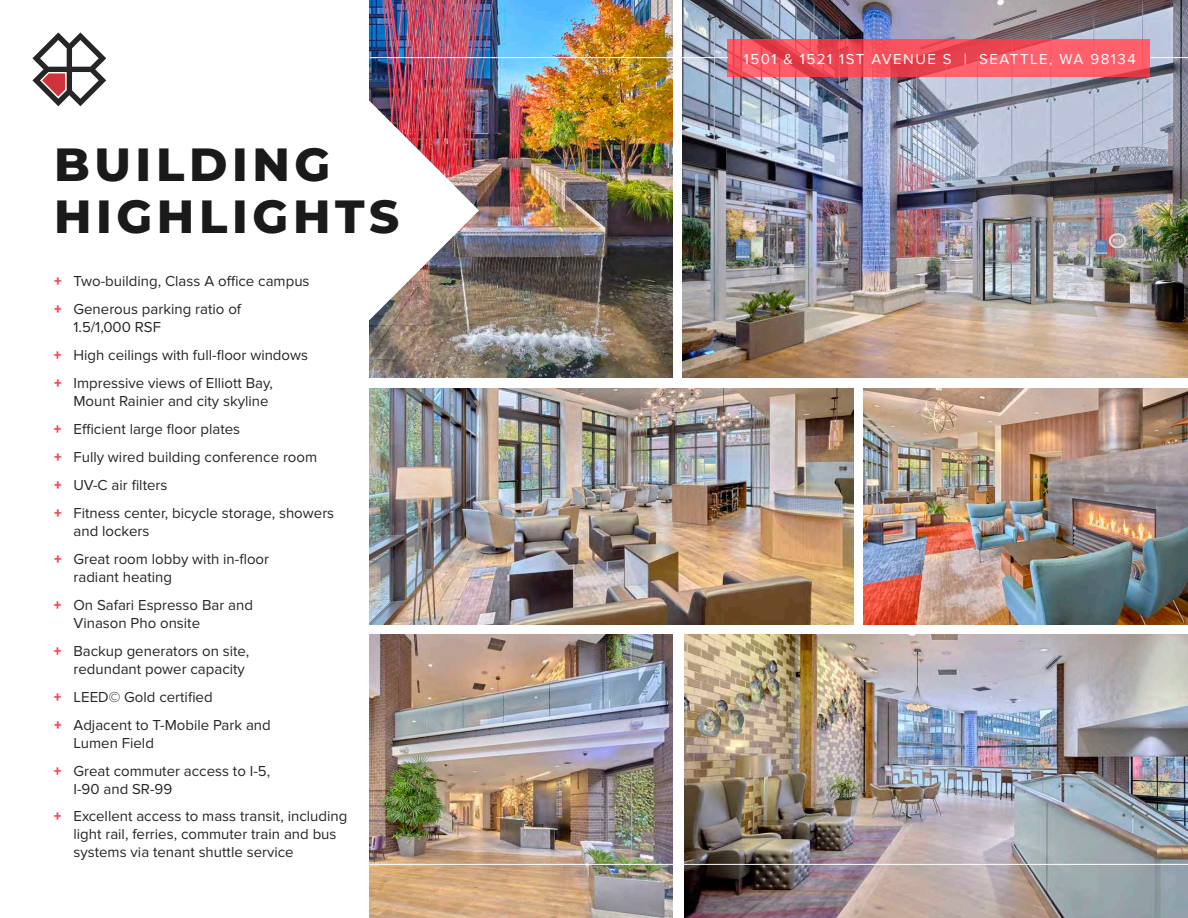
<style>
.page{position:relative;width:1188px;height:918px;background:#fff}
.page>*{position:absolute;margin:0;border:0;box-sizing:border-box;transform-origin:0 0}
.t1{font:800 46.5px/52.5px "Montserrat";letter-spacing:.1em;color:#1a1a1a}
.t2{font:15px/18px "Proxima Nova";color:#262626}
.t3{font:15px "Proxima Nova";letter-spacing:.1em;color:#fff}
.s1{font-weight:900;color:#ef4855}
</style>
<div class="page">
<img style="left:369px;top:0;width:303px;height:378px">
<img style="left:369px;top:388px;width:484px;height:236px">
<img style="left:369px;top:635px;width:303px;height:283px">
<img style="left:684px;top:635px;width:504px;height:283px">
<img style="left:864px;top:388px;width:324px;height:236px">
<img style="left:683px;top:0;width:505px;height:378px">
<svg style="left:32px;top:32px;width:74px;height:74px"></svg>
<img style="left:369px;top:101px;width:110px;height:219px">
<hr style="left:369px;top:864px;width:819px;height:1px;background:#fff">
<hr style="left:369px;top:57px;width:359px;height:1px;background:#fff">
<hr style="left:1150px;top:57px;width:38px;height:1px;background:#fff">
<svg style="left:728px;top:39px;width:422px;height:37px;background:#f5525e"></svg>
<p class="t1" style="left:54px;top:136px;width:347px">BUILDING<br>HIGHLIGHTS</p>
<p class="t2" style="left:54px;top:272px;width:257px"><span class="s1">+</span> Two-building, Class A office campus</p>
<p class="t2" style="left:73px;top:300px;width:169px;text-indent:-19px"><span class="s1">+</span> Generous parking ratio of<br>1.5/1,000 RSF</p>
<p class="t2" style="left:54px;top:346px;width:256px"><span class="s1">+</span> High ceilings with full-floor windows</p>
<p class="t2" style="left:54px;top:374px;width:221px;text-align:right"><span class="s1">+</span> Impressive views of Elliott Bay,<br>Mount Rainier and city skyline</p>
<p class="t2" style="left:54px;top:420px;width:188px"><span class="s1">+</span> Efficient large floor plates</p>
<p class="t2" style="left:54px;top:448px;width:265px"><span class="s1">+</span> Fully wired building conference room</p>
<p class="t2" style="left:54px;top:476px;width:115px"><span class="s1">+</span> UV-C air filters</p>
<p class="t2" style="left:74px;top:504px;width:262px;text-indent:-20px"><span class="s1">+</span> Fitness center, bicycle storage, showers and lockers</p>
<p class="t2" style="left:73px;top:550px;width:197px;text-indent:-19px"><span class="s1">+</span> Great room lobby with in-floor radiant heating</p>
<p class="t2" style="left:73px;top:596px;width:181px;text-indent:-20px"><span class="s1">+</span> On Safari Espresso Bar and<br>Vinason Pho onsite</p>
<p class="t2" style="left:54px;top:642px;width:197px;text-align:right"><span class="s1">+</span> Backup generators on site, redundant power capacity</p>
<p class="t2" style="left:54px;top:688px;width:160px"><span class="s1">+</span> LEED© Gold certified</p>
<p class="t2" style="left:73px;top:716px;width:199px;text-indent:-19px"><span class="s1">+</span> Adjacent to T-Mobile Park and<br>Lumen Field</p>
<p class="t2" style="left:73px;top:762px;width:198px;text-indent:-20px"><span class="s1">+</span> Great commuter access to I-5,<br>I-90 and SR-99</p>
<p class="t2" style="left:74px;top:808px;width:275px;text-indent:-20px"><span class="s1">+</span> Excellent access to mass transit, including light rail, ferries, commuter train and bus systems via tenant shuttle service</p>
<p class="t3" style="left:744px;top:50px;width:393px">1501 &amp; 1521 1ST AVENUE S | SEATTLE, WA 98134</p>
</div>
